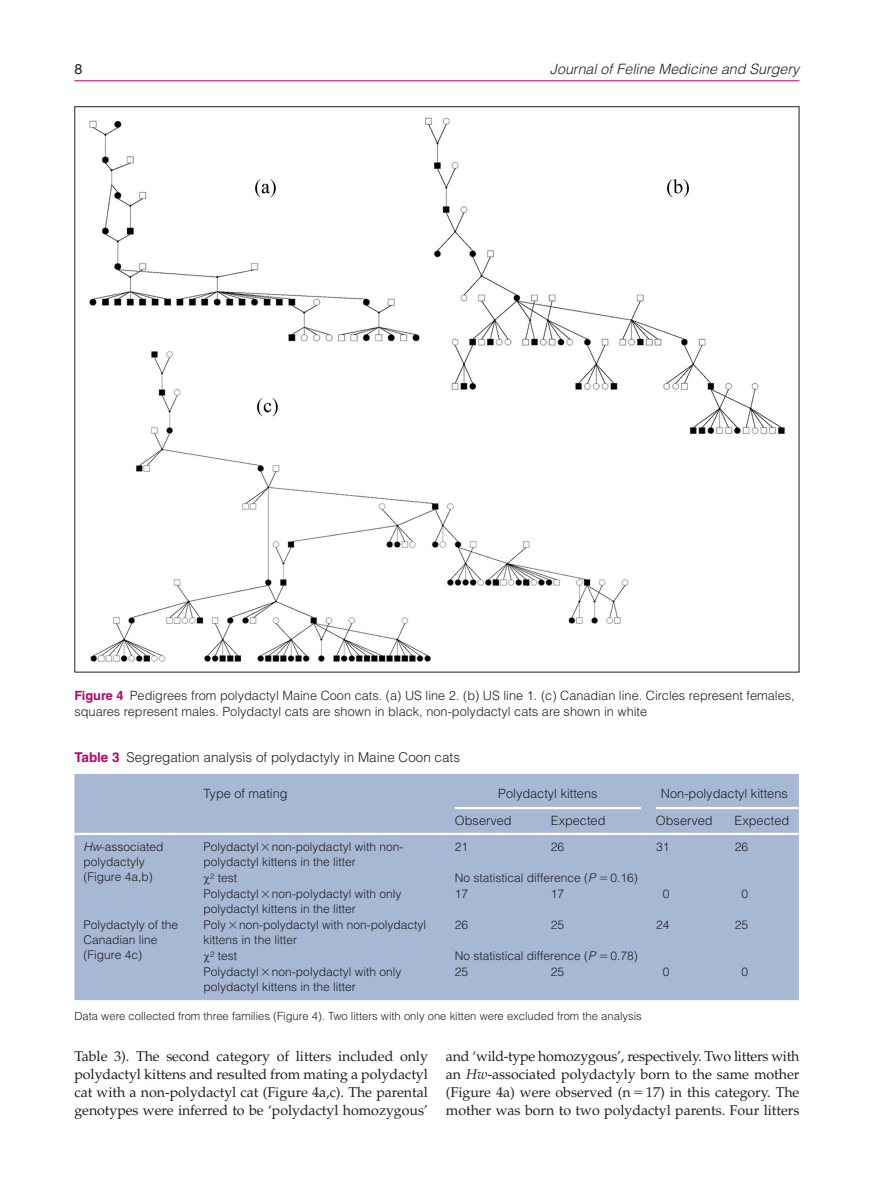
<style>
.page{position:relative;width:893px;height:1191px;background:#fff}
.page>*{position:absolute;margin:0;border:0;box-sizing:border-box;transform-origin:0 0}
.t1{font:14.25px/18px "Palatino LT Std";letter-spacing:-.005em;color:#231f20;text-align:justify}
.t2{font:italic 300 14.25px "Helvetica LT Std";color:#231f20}
.t3{font:14.25px "Helvetica LT Std";color:#231f20}
.t4{font:300 13.5px "Helvetica LT Std";color:#231f20}
.t5{font:300 12.75px/15.8px "Helvetica LT Std";color:#231f20}
.t6{font:300 12px/14.7px "Helvetica LT Std";color:#231f20}
.t7{font:300 11.25px "Helvetica LT Std";color:#231f20}
.s1{font-weight:700;color:#b6036c}
.s2{font-style:italic}
</style>
<div class="page">
<hr style="left:74px;top:80px;width:725px;height:1px;background:#b6036c">
<div style="left:74px;top:774px;width:725px;height:226px;background:#a6b8d3"></div>
<hr style="left:446px;top:833px;width:96px;height:2px;background:#fff">
<hr style="left:542px;top:833px;width:105px;height:2px;background:#fff">
<hr style="left:647px;top:833px;width:79px;height:2px;background:#fff">
<hr style="left:726px;top:833px;width:73px;height:2px;background:#fff">
<hr style="left:74px;top:833px;width:121px;height:2px;background:#fff">
<hr style="left:195px;top:833px;width:251px;height:2px;background:#fff">
<hr style="left:455px;top:807px;width:186px;height:2px;background:#fff">
<hr style="left:656px;top:807px;width:143px;height:2px;background:#fff">
<img style="left:89px;top:117px;width:696px;height:545px">
<svg style="left:262px;top:844px;width:7px;height:7px"></svg>
<svg style="left:204px;top:876px;width:6px;height:8px"></svg>
<svg style="left:600px;top:877px;width:7px;height:2px"></svg>
<svg style="left:262px;top:891px;width:7px;height:7px"></svg>
<svg style="left:229px;top:922px;width:7px;height:7px"></svg>
<svg style="left:204px;top:954px;width:6px;height:8px"></svg>
<svg style="left:600px;top:955px;width:7px;height:2px"></svg>
<svg style="left:262px;top:969px;width:7px;height:7px"></svg>
<p class="t3" style="left:74px;top:61px;width:9px">8</p>
<p class="t2" style="left:550px;top:60px;width:251px">Journal of Feline Medicine and Surgery</p>
<p class="t5" style="left:74px;top:687px;width:722px"><span class="s1">Figure 4</span> Pedigrees from polydactyl Maine Coon cats. (a) US line 2. (b) US line 1. (c) Canadian line. Circles represent females, squares represent males. Polydactyl cats are shown in black, non-polydactyl cats are shown in white</p>
<p class="t4" style="left:74px;top:748px;width:387px"><span class="s1">Table 3</span> Segregation analysis of polydactyly in Maine Coon cats</p>
<p class="t5" style="left:204px;top:785px;width:85px">Type of mating</p>
<p class="t5" style="left:498px;top:785px;width:101px">Polydactyl kittens</p>
<p class="t5" style="left:661px;top:785px;width:128px">Non-polydactyl kittens</p>
<p class="t5" style="left:455px;top:812px;width:58px">Observed</p>
<p class="t5" style="left:551px;top:812px;width:56px">Expected</p>
<p class="t5" style="left:656px;top:812px;width:58px">Observed</p>
<p class="t5" style="left:735px;top:812px;width:56px">Expected</p>
<p class="t6" style="left:83px;top:839px;width:82px"><span class="s2">Hw</span>-associated polydactyly (Figure 4a,b)</p>
<p class="t6" style="left:204px;top:839px;width:201px">Polydactyl non-polydactyl with non&shy;polydactyl kittens in the litter</p>
<p class="t6" style="left:455px;top:839px;width:15px">21</p>
<p class="t6" style="left:551px;top:839px;width:15px">26</p>
<p class="t6" style="left:656px;top:839px;width:15px">31</p>
<p class="t6" style="left:735px;top:839px;width:15px">26</p>
<p class="t6" style="left:210px;top:870px;width:29px"><sup>2</sup> test</p>
<p class="t6" style="left:455px;top:870px;width:184px">No statistical difference (<span class="s2">P</span> 0.16)</p>
<p class="t6" style="left:204px;top:886px;width:199px">Polydactyl non-polydactyl with only polydactyl kittens in the litter</p>
<p class="t6" style="left:455px;top:886px;width:15px">17</p>
<p class="t6" style="left:551px;top:886px;width:15px">17</p>
<p class="t6" style="left:663px;top:886px;width:8px">0</p>
<p class="t6" style="left:741px;top:886px;width:8px">0</p>
<p class="t6" style="left:83px;top:917px;width:96px">Polydactyly of the<br>Canadian line (Figure 4c)</p>
<p class="t6" style="left:204px;top:917px;width:224px">Poly non-polydactyl with non-polydactyl kittens in the litter</p>
<p class="t6" style="left:455px;top:917px;width:15px">26</p>
<p class="t6" style="left:551px;top:917px;width:15px">25</p>
<p class="t6" style="left:656px;top:917px;width:15px">24</p>
<p class="t6" style="left:735px;top:917px;width:15px">25</p>
<p class="t6" style="left:210px;top:948px;width:29px"><sup>2</sup> test</p>
<p class="t6" style="left:455px;top:948px;width:184px">No statistical difference (<span class="s2">P</span> 0.78)</p>
<p class="t6" style="left:204px;top:964px;width:199px">Polydactyl non-polydactyl with only polydactyl kittens in the litter</p>
<p class="t6" style="left:455px;top:964px;width:15px">25</p>
<p class="t6" style="left:551px;top:964px;width:15px">25</p>
<p class="t6" style="left:663px;top:964px;width:8px">0</p>
<p class="t6" style="left:741px;top:964px;width:8px">0</p>
<p class="t7" style="left:74px;top:1009px;width:569px">Data were collected from three families (Figure 4). Two litters with only one kitten were excluded from the analysis</p>
<p class="t1" style="left:74px;top:1047px;width:355px">Table 3). The second category of litters included only polydactyl kittens and resulted from mating a polydactyl cat with a non-polydactyl cat (Figure 4a,c). The parental genotypes were inferred to be ‘polydactyl homozygous’</p>
<p class="t1" style="left:446px;top:1047px;width:355px">and ‘wild-type homozygous’, respectively. Two litters with an <span class="s2">Hw</span>-associated polydactyly born to the same mother (Figure 4a) were observed (n 17) in this category. The mother was born to two polydactyl parents. Four litters</p>
</div>
